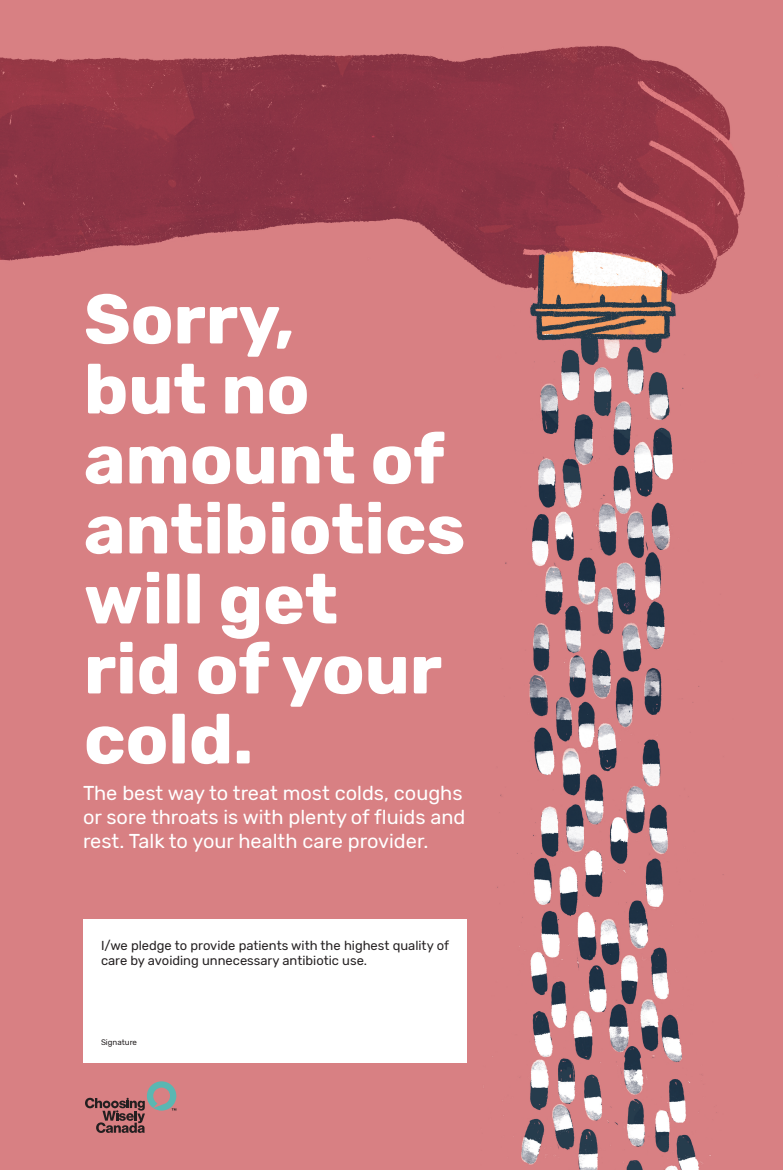
<style>
.page{position:relative;width:783px;height:1170px;background:#fff}
.page>*{position:absolute;margin:0;border:0;box-sizing:border-box;transform-origin:0 0}
.t1{font:700 70px/70px "Rubik";color:#fff}
.t2{font:20px/24px "Rubik";color:#fff}
.t3{font:13px/15.6px "Rubik";color:#231f20}
.t4{font:8px "Rubik";color:#231f20}
</style>
<div class="page">
<img style="left:0;top:0;width:783px;height:1170px">
<svg style="left:85px;top:1081px;width:91px;height:52px;background:#ad7476"></svg>
<div style="left:83px;top:919px;width:384px;height:144px;background:#fff"></div>
<p class="t1" style="left:84px;top:286px;width:383px">Sorry,<br>but no amount of antibiotics will get<br>rid of your cold.</p>
<p class="t2" style="left:83px;top:782px;width:384px">The best way to treat most colds, coughs or sore throats is with plenty of fluids and rest. Talk to your health care provider.</p>
<p class="t3" style="left:101px;top:938px;width:350px">I/we pledge to provide patients with the highest quality of care by avoiding unnecessary antibiotic use.</p>
<p class="t4" style="left:101px;top:1038px;width:38px">Signature</p>
</div>
